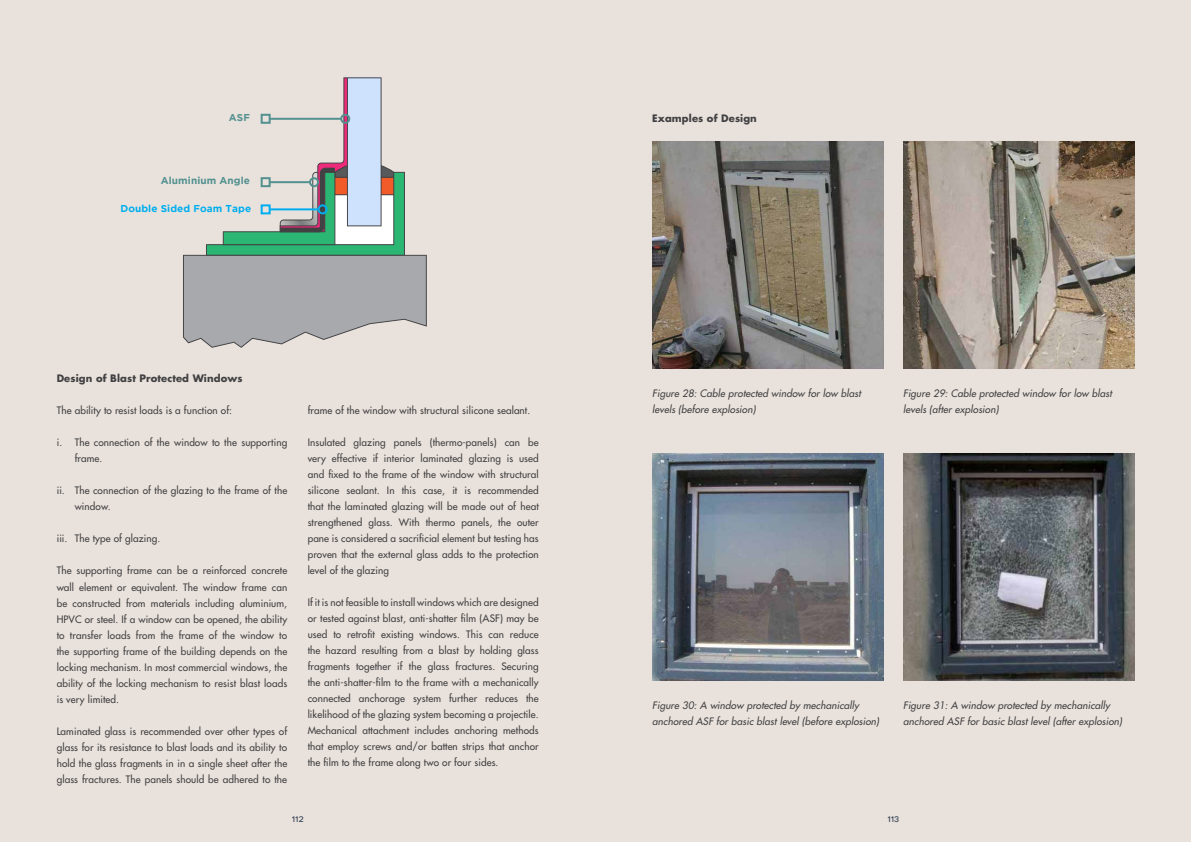
<style>
.page{position:relative;width:1191px;height:842px;background:#e9e2dc}
.page>*{position:absolute;margin:0;border:0;box-sizing:border-box;transform-origin:0 0}
.t1{font:500 10px/16px "Futura Std";letter-spacing:.01em;color:#414042;text-align:justify}
.t2{font:italic 500 10px/16px "Futura Std";letter-spacing:.01em;color:#414042}
.t3{font:700 10px "Futura Std";letter-spacing:.01em;color:#414042}
.t4{font:700 10px "Gotham";letter-spacing:.01em;color:#00aeef}
.t5{font:700 10px "Gotham";letter-spacing:.01em;color:#539190}
.t6{font:10px "Novecentosanswide";color:#243247}
</style>
<div class="page">
<svg style="left:183px;top:77px;width:244px;height:271px"></svg>
<img style="left:652px;top:142px;width:231px;height:227px">
<img style="left:903px;top:142px;width:231px;height:227px">
<img style="left:652px;top:454px;width:231px;height:226px">
<img style="left:903px;top:454px;width:231px;height:226px">
<hr style="left:270px;top:118px;width:71px;height:2px;background:#539190">
<div style="left:340px;top:114px;width:10px;height:10px;border:2px solid #539190;border-radius:50%"></div>
<div style="left:261px;top:114px;width:10px;height:10px;border:2px solid #539190"></div>
<hr style="left:270px;top:181px;width:40px;height:2px;background:#539190">
<div style="left:309px;top:177px;width:10px;height:10px;border:2px solid #539190;border-radius:50%"></div>
<div style="left:261px;top:177px;width:10px;height:10px;border:2px solid #539190"></div>
<hr style="left:270px;top:208px;width:48px;height:2px;background:#00aeef">
<div style="left:317px;top:204px;width:10px;height:10px;border:2px solid #00aeef;border-radius:50%"></div>
<div style="left:261px;top:204px;width:10px;height:10px;border:2px solid #00aeef"></div>
<p class="t5" style="left:229px;top:112px;width:23px">ASF</p>
<p class="t5" style="left:161px;top:175px;width:91px">Aluminium Angle</p>
<p class="t4" style="left:120px;top:202px;width:132px">Double Sided Foam Tape</p>
<p class="t3" style="left:57px;top:372px;width:187px">Design of Blast Protected Windows</p>
<p class="t1" style="left:57px;top:403px;width:177px">The ability to resist loads is a function of:</p>
<p class="t1" style="left:75px;top:435px;width:214px;text-indent:-18px">i. The connection of the window to the supporting frame.</p>
<p class="t1" style="left:75px;top:483px;width:214px;text-indent:-18px">ii. The connection of the glazing to the frame of the window.</p>
<p class="t1" style="left:57px;top:531px;width:105px">iii. The type of glazing.</p>
<p class="t1" style="left:57px;top:563px;width:232px">The supporting frame can be a reinforced concrete wall element or equivalent. The window frame can be constructed from materials including aluminium, HPVC or steel. If a window can be opened, the ability to transfer loads from the frame of the window to the supporting frame of the building depends on the locking mechanism. In most commercial windows, the ability of the locking mechanism to resist blast loads is very limited.</p>
<p class="t1" style="left:57px;top:723px;width:232px">Laminated glass is recommended over other types of glass for its resistance to blast loads and its ability to hold the glass fragments in in a single sheet after the glass fractures. The panels should be adhered to the</p>
<p class="t1" style="left:308px;top:402px;width:224px">frame of the window with structural silicone sealant.</p>
<p class="t1" style="left:308px;top:434px;width:233px">Insulated glazing panels (thermo-panels) can be very effective if interior laminated glazing is used and fixed to the frame of the window with structural silicone sealant. In this case, it is recommended that the laminated glazing will be made out of heat strengthened glass. With thermo panels, the outer pane is considered a sacrificial element but testing has proven that the external glass adds to the protection level of the glazing</p>
<p class="t1" style="left:308px;top:594px;width:233px">If it is not feasible to install windows which are designed or tested against blast, anti-shatter film (ASF) may be used to retrofit existing windows. This can reduce the hazard resulting from a blast by holding glass fragments together if the glass fractures. Securing the anti-shatter-film to the frame with a mechanically connected anchorage system further reduces the likelihood of the glazing system becoming a projectile.<br>Mechanical attachment includes anchoring methods that employ screws and/or batten strips that anchor the film to the frame along two or four sides.</p>
<p class="t3" style="left:652px;top:111px;width:106px">Examples of Design</p>
<p class="t2" style="left:652px;top:385px;width:210px">Figure 28: Cable protected window for low blast levels (before explosion)</p>
<p class="t2" style="left:903px;top:385px;width:210px">Figure 29: Cable protected window for low blast levels (after explosion)</p>
<p class="t2" style="left:652px;top:697px;width:228px">Figure 30: A window protected by mechanically anchored ASF for basic blast level (before explosion)</p>
<p class="t2" style="left:903px;top:697px;width:220px">Figure 31: A window protected by mechanically anchored ASF for basic blast level (after explosion)</p>
<p class="t6" style="left:292px;top:812px;width:13px">112</p>
<p class="t6" style="left:887px;top:812px;width:13px">113</p>
</div>
